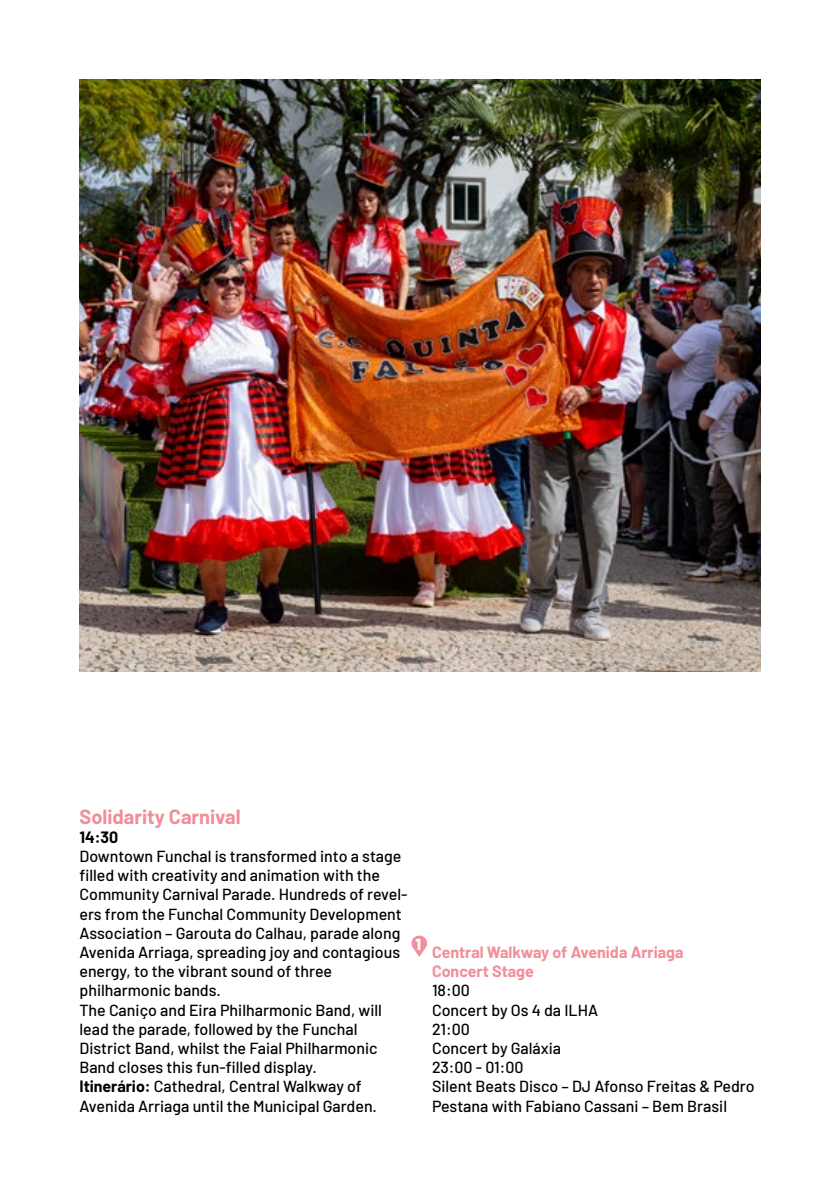
<style>
.page{position:relative;width:840px;height:1191px;background:#fff}
.page>*{position:absolute;margin:0;border:0;box-sizing:border-box;transform-origin:0 0}
.t1{font:700 20px "Barlow";color:#f18e99}
.t2{font:500 16px/19.2px "Barlow";color:#000}
.t3{font:700 16px/19.2px "Barlow";color:#f18e99}
.t4{font:700 16px "Barlow";color:#000}
.t5{font:800 16px "Barlow";color:#fff}
.s1{font-weight:700}
</style>
<div class="page">
<img style="left:79px;top:79px;width:681px;height:592px">
<svg style="left:411px;top:935px;width:16px;height:22px"></svg>
<p class="t1" style="left:79px;top:801px;width:162px">Solidarity Carnival</p>
<p class="t4" style="left:79px;top:825px;width:40px">14:30</p>
<p class="t2" style="left:79px;top:845px;width:329px">Downtown Funchal is transformed into a stage filled with creativity and animation with the Community Carnival Parade. Hundreds of revel&shy;ers from the Funchal Community Development Association – Garouta do Calhau, parade along Avenida Arriaga, spreading joy and contagious energy, to the vibrant sound of three philharmonic bands.<br>The Caniço and Eira Philharmonic Band, will lead the parade, followed by the Funchal District Band, whilst the Faial Philharmonic Band closes this fun-filled display.<br><span class="s1">Itinerário:</span> Cathedral, Central Walkway of Avenida Arriaga until the Municipal Garden.</p>
<p class="t5" style="left:415px;top:932px;width:7px">1</p>
<p class="t3" style="left:432px;top:941px;width:253px">Central Walkway of Avenida Arriaga<br>Concert Stage</p>
<p class="t2" style="left:432px;top:979px;width:324px">18:00<br>Concert by Os 4 da ILHA<br>21:00<br>Concert by Galáxia<br>23:00 - 01:00<br>Silent Beats Disco – DJ Afonso Freitas &amp; Pedro<br>Pestana with Fabiano Cassani – Bem Brasil</p>
</div>
